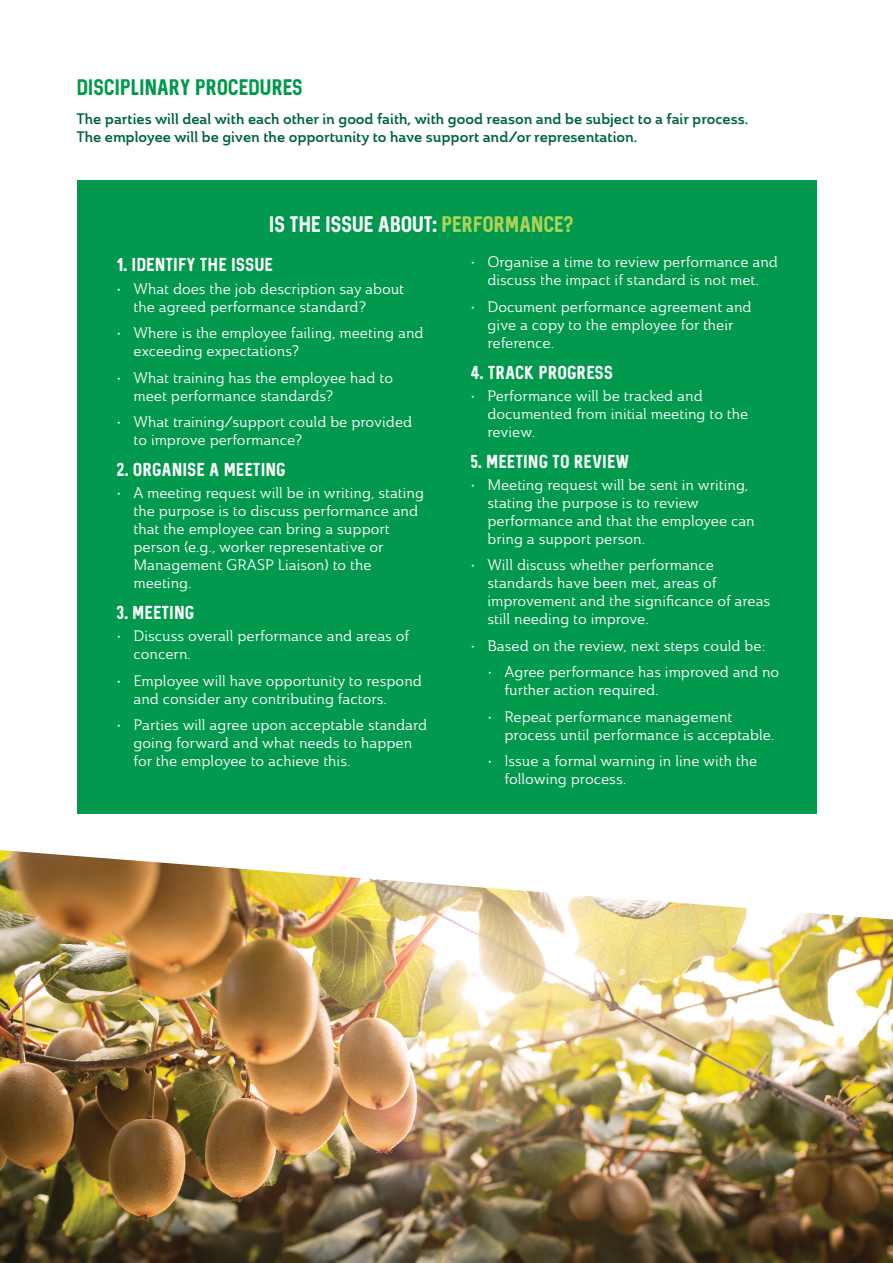
<style>
.page{position:relative;width:893px;height:1263px;background:#fff}
.page>*{position:absolute;margin:0;border:0;box-sizing:border-box;transform-origin:0 0}
.t1{font:18px "Sequel Neue";letter-spacing:-.025em;color:#fff}
.t2{font:18px "Sequel Neue";letter-spacing:-.025em;color:#00994d}
.t3{font:15px/18px "Ainslie Nor Reg";color:#fff}
.t4{font:15px/18px "Ainslie Nor Dem";color:#00653f}
.t5{font:15px "Sequel Neue";color:#fff}
.s1{color:#afd356}
</style>
<div class="page">
<div style="left:77px;top:180px;width:739px;height:633px;background:#00994d"></div>
<img style="left:0;top:850px;width:893px;height:413px">
<p class="t2" style="left:77px;top:74px;width:228px">DISCIPLINARY PROCEDURES</p>
<p class="t4" style="left:77px;top:109px;width:673px">The parties will deal with each other in good faith, with good reason and be subject to a fair process.<br>The employee will be given the opportunity to have support and/or representation.</p>
<p class="t1" style="left:269px;top:212px;width:306px">IS THE ISSUE ABOUT: <span class="s1">PERFORMANCE?</span></p>
<p class="t5" style="left:116px;top:254px;width:158px">1. IDENTIFY THE ISSUE</p>
<p class="t3" style="left:134px;top:279px;width:272px;text-indent:-17px">• What does the job description say about the agreed performance standard?</p>
<p class="t3" style="left:134px;top:324px;width:292px;text-indent:-17px">• Where is the employee failing, meeting and exceeding expectations?</p>
<p class="t3" style="left:134px;top:368px;width:261px;text-indent:-17px">• What training has the employee had to meet performance standards?</p>
<p class="t3" style="left:134px;top:413px;width:280px;text-indent:-17px">• What training/support could be provided to improve performance?</p>
<p class="t5" style="left:116px;top:459px;width:171px">2. ORGANISE A MEETING</p>
<p class="t3" style="left:134px;top:484px;width:292px;text-indent:-17px">• A meeting request will be in writing, stating the purpose is to discuss performance and that the employee can bring a support person (e.g., worker representative or Management GRASP Liaison) to the meeting.</p>
<p class="t5" style="left:116px;top:602px;width:79px">3. MEETING</p>
<p class="t3" style="left:134px;top:627px;width:277px;text-indent:-17px">• Discuss overall performance and areas of concern.</p>
<p class="t3" style="left:134px;top:671px;width:290px;text-indent:-17px">• Employee will have opportunity to respond and consider any contributing factors.</p>
<p class="t3" style="left:134px;top:716px;width:295px;text-indent:-17px">• Parties will agree upon acceptable standard going forward and what needs to happen for the employee to achieve this.</p>
<p class="t3" style="left:470px;top:253px;width:309px;text-align:center">• Organise a time to review performance and discuss the impact if standard is not met.</p>
<p class="t3" style="left:487px;top:297px;width:266px;text-indent:-17px">• Document performance agreement and give a copy to the employee for their reference.</p>
<p class="t5" style="left:470px;top:362px;width:144px">4. TRACK PROGRESS</p>
<p class="t3" style="left:487px;top:386px;width:262px;text-indent:-17px">• Performance will be tracked and documented from initial meeting to the review.</p>
<p class="t5" style="left:470px;top:451px;width:160px">5. MEETING TO REVIEW</p>
<p class="t3" style="left:487px;top:475px;width:269px;text-indent:-17px">• Meeting request will be sent in writing, stating the purpose is to review performance and that the employee can bring a support person.</p>
<p class="t3" style="left:487px;top:556px;width:284px;text-indent:-17px">• Will discuss whether performance standards have been met, areas of improvement and the significance of areas still needing to improve.</p>
<p class="t3" style="left:470px;top:636px;width:296px">• Based on the review, next steps could be:</p>
<p class="t3" style="left:504px;top:663px;width:276px;text-indent:-17px">• Agree performance has improved and no further action required.</p>
<p class="t3" style="left:504px;top:707px;width:271px;text-indent:-17px">• Repeat performance management process until performance is acceptable.</p>
<p class="t3" style="left:504px;top:752px;width:254px;text-indent:-17px">• Issue a formal warning in line with the following process.</p>
</div>
